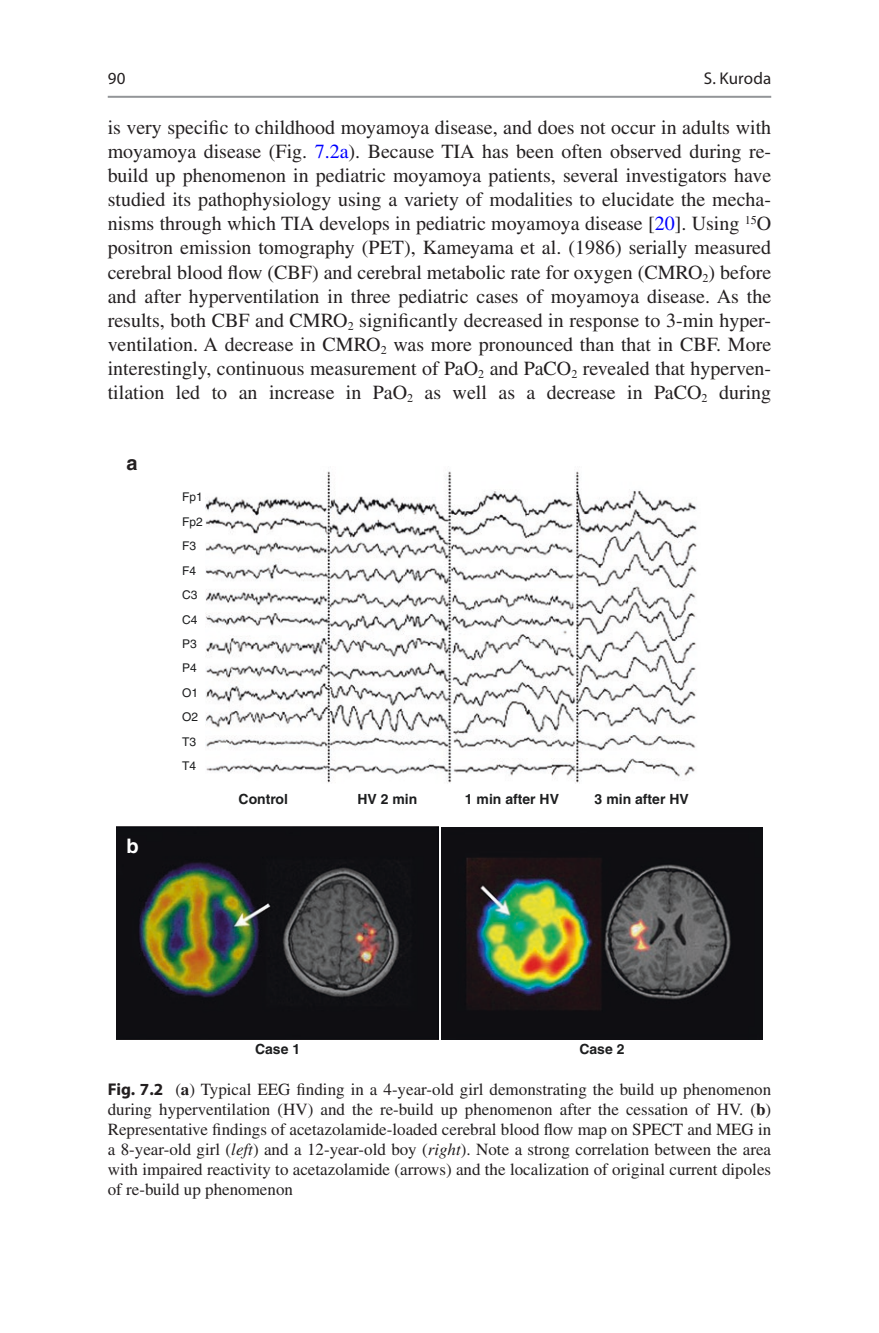
<style>
.page{position:relative;width:879px;height:1333px;background:#fff}
.page>*{position:absolute;margin:0;border:0;box-sizing:border-box;transform-origin:0 0}
.t1{font:20px/24px "Times LT Std";color:#231f20;text-align:justify}
.t2{font:700 20px "Helvetica";color:#231f20}
.t3{font:700 20px "Helvetica";color:#fff}
.t4{font:17px/20px "Times LT Std";color:#231f20;text-align:justify}
.t5{font:17px "Myriad Pro Regular 2";letter-spacing:.005em;color:#231f20}
.t6{font:17px "Myriad Pro";color:#231f20}
.t7{font:700 14px "Helvetica";color:#1d1e1f}
.t8{font:12px/24.4px "Helvetica";color:#1d1e1f}
.s1{color:#00f}
.s2{font-family:"Myriad Pro";font-weight:700}
.s3{font-weight:700}
.s4{font-style:italic}
</style>
<div class="page">
<img style="left:206px;top:471px;width:491px;height:313px">
<img style="left:116px;top:826px;width:323px;height:213px">
<img style="left:441px;top:827px;width:321px;height:212px">
<hr style="left:108px;top:96px;width:663px;height:2px;background:#939598">
<p class="t5" style="left:704px;top:68px;width:69px">S. Kuroda</p>
<p class="t6" style="left:108px;top:68px;width:19px">90</p>
<p class="t1" style="left:108px;top:116px;width:665px">is very specific to childhood moyamoya disease, and does not occur in adults with moyamoya disease (Fig. <span class="s1">7.2a</span>). Because TIA has been often observed during re&shy;build up phenomenon in pediatric moyamoya patients, several investigators have studied its pathophysiology using a variety of modalities to elucidate the mecha&shy;nisms through which TIA develops in pediatric moyamoya disease [<span class="s1">20</span>]. Using <sup>15</sup>O positron emission tomography (PET), Kameyama et al. (1986) serially measured cerebral blood flow (CBF) and cerebral metabolic rate for oxygen (CMRO<sub>2</sub>) before and after hyperventilation in three pediatric cases of moyamoya disease. As the results, both CBF and CMRO<sub>2</sub> significantly decreased in response to 3-min hyper&shy;ventilation. A decrease in CMRO<sub>2</sub> was more pronounced than that in CBF. More interestingly, continuous measurement of PaO<sub>2</sub> and PaCO<sub>2</sub> revealed that hyperven&shy;tilation led to an increase in PaO<sub>2</sub> as well as a decrease in PaCO<sub>2</sub> during</p>
<p class="t2" style="left:127px;top:450px;width:13px">a</p>
<p class="t3" style="left:127px;top:833px;width:14px">b</p>
<p class="t8" style="left:182px;top:485px;width:22px">Fp1<br>Fp2<br>F3<br>F4<br>C3<br>C4<br>P3<br>P4<br>O1<br>O2<br>T3<br>T4</p>
<p class="t7" style="left:239px;top:790px;width:51px">Control</p>
<p class="t7" style="left:357px;top:790px;width:61px">HV 2 min</p>
<p class="t7" style="left:465px;top:790px;width:96px">1 min after HV</p>
<p class="t7" style="left:594px;top:790px;width:96px">3 min after HV</p>
<p class="t7" style="left:255px;top:1040px;width:47px">Case 1</p>
<p class="t7" style="left:579px;top:1040px;width:47px">Case 2</p>
<p class="t4" style="left:108px;top:1078px;width:665px"><span class="s2">Fig. 7.2</span> (<span class="s3">a</span>) Typical EEG finding in a 4-year-old girl demonstrating the build up phenomenon during hyperventilation (HV) and the re-build up phenomenon after the cessation of HV. (<span class="s3">b</span>)<br>Representative findings of acetazolamide-loaded cerebral blood flow map on SPECT and MEG in a 8-year-old girl (<span class="s4">left</span>) and a 12-year-old boy (<span class="s4">right</span>). Note a strong correlation between the area with impaired reactivity to acetazolamide (arrows) and the localization of original current dipoles of re-build up phenomenon</p>
</div>
